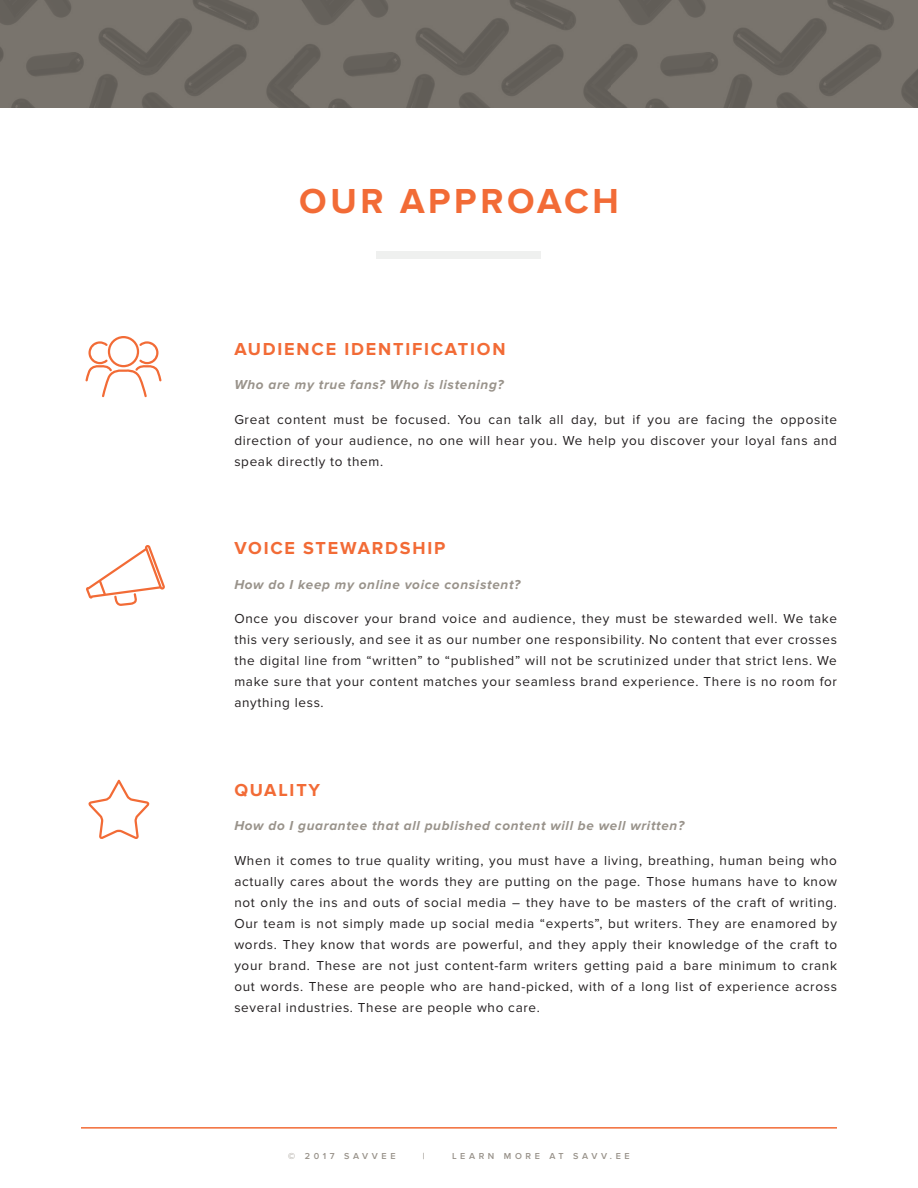
<style>
.page{position:relative;width:918px;height:1188px;background:#fff}
.page>*{position:absolute;margin:0;border:0;box-sizing:border-box;transform-origin:0 0}
._2-column_bullets{font:700 36px "Proxima Nova";letter-spacing:.1em;color:#f26b36}
._2-column_bullets-2{font:700 18px "Proxima Nova";letter-spacing:.1em;color:#f26b36}
.approach_bodies{font:13.5px/21px "Proxima Nova";letter-spacing:.05em;color:#231f20;text-align:justify}
.approach_bodies-2{font:italic 700 13.5px "Proxima Nova";letter-spacing:.05em;color:#99938b}
._2-column_bullets-3{font:italic 700 13.5px "Proxima Nova";letter-spacing:.05em;color:#99938b}
.t1{font:600 9px "Proxima Nova";letter-spacing:.4em;color:#99938b}
</style>
<div class="page">
<hr style="left:81px;top:1127px;width:756px;height:2px;background:#f26b36">
<img style="left:0;top:0;width:918px;height:108px">
<div style="left:377px;top:252px;width:164px;height:7px;background:#eff0ef"></div>
<svg style="left:85px;top:336px;width:77px;height:61px"></svg>
<svg style="left:86px;top:545px;width:79px;height:61px"></svg>
<svg style="left:88px;top:780px;width:61px;height:59px"></svg>
<p class="_2-column_bullets" style="left:299px;top:181px;width:321px">OUR APPROACH</p>
<p class="_2-column_bullets-2" style="left:234px;top:338px;width:273px">AUDIENCE IDENTIFICATION</p>
<p class="approach_bodies-2" style="left:234px;top:377px;width:271px">Who are my true fans? Who is listening?</p>
<p class="approach_bodies" style="left:234px;top:409px;width:604px">Great content must be focused. You can talk all day, but if you are facing the opposite direction of your audience, no one will hear you. We help you discover your loyal fans and speak directly to them.</p>
<p class="_2-column_bullets-2" style="left:234px;top:538px;width:213px">VOICE STEWARDSHIP</p>
<p class="_2-column_bullets-3" style="left:234px;top:576px;width:288px">How do I keep my online voice consistent?</p>
<p class="approach_bodies" style="left:234px;top:608px;width:604px">Once you discover your brand voice and audience, they must be stewarded well. We take this very seriously, and see it as our number one responsibility. No content that ever crosses the digital line from “written” to “published” will not be scrutinized under that strict lens. We make sure that your content matches your seamless brand experience. There is no room for anything less.</p>
<p class="_2-column_bullets-2" style="left:234px;top:779px;width:87px">QUALITY</p>
<p class="approach_bodies-2" style="left:234px;top:818px;width:451px">How do I guarantee that all published content will be well written?</p>
<p class="approach_bodies" style="left:234px;top:850px;width:604px">When it comes to true quality writing, you must have a living, breathing, human being who actually cares about the words they are putting on the page. Those humans have to know not only the ins and outs of social media – they have to be masters of the craft of writing.<br>Our team is not simply made up social media “experts”, but writers. They are enamored by words. They know that words are powerful, and they apply their knowledge of the craft to your brand. These are not just content-farm writers getting paid a bare minimum to crank out words. These are people who are hand-picked, with of a long list of experience across several industries. These are people who care.</p>
<p class="t1" style="left:288px;top:1151px;width:109px">© 2017 SAVVEE</p>
<p class="t1" style="left:423px;top:1151px;width:3px">|</p>
<p class="t1" style="left:452px;top:1151px;width:179px">LEARN MORE AT SAVV.EE</p>
</div>
